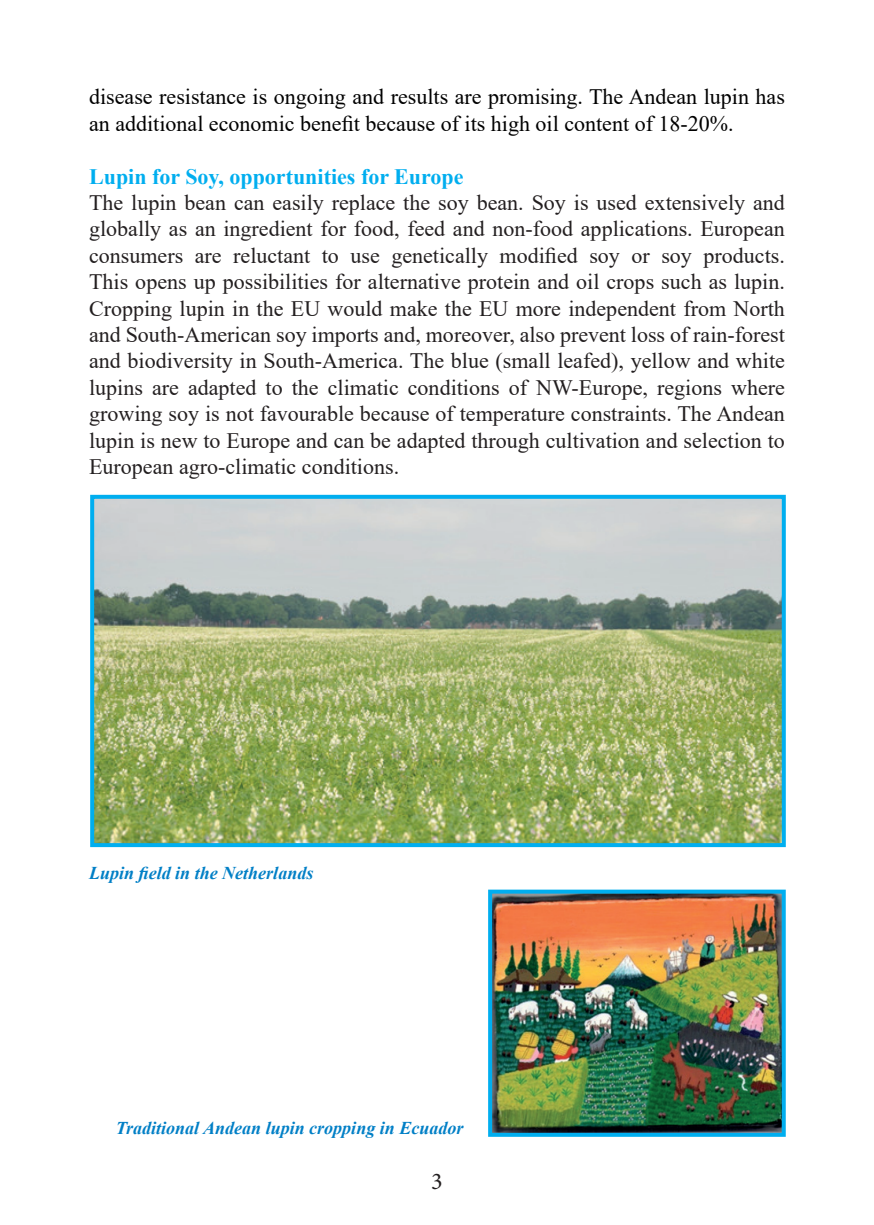
<style>
.page{position:relative;width:874px;height:1225px;background:#fff}
.page>*{position:absolute;margin:0;border:0;box-sizing:border-box;transform-origin:0 0}
.t1{font:24px "Minion Pro";color:#231f20}
.t2{font:22px/26.4px "Times New Roman";color:#231f20;text-align:justify}
.t3{font:22px/26.4px "Times New Roman";color:#000}
.t4{font:700 22px "Times New Roman";color:#00aeef}
.t5{font:italic 700 18px "Times New Roman";color:#007fc6}
</style>
<div class="page">
<img style="left:95px;top:500px;width:685px;height:342px">
<div style="left:90px;top:495px;width:695px;height:352px;border:4px solid #00aeef"></div>
<img style="left:493px;top:894px;width:287px;height:237px">
<div style="left:488px;top:889px;width:297px;height:247px;border:4px solid #00aeef"></div>
<p class="t3" style="left:89px;top:83px;width:697px">disease resistance is ongoing and results are promising. The Andean lupin has an additional economic benefit because of its high oil content of 18-20%.</p>
<p class="t4" style="left:89px;top:160px;width:376px">Lupin for Soy, opportunities for Europe</p>
<p class="t2" style="left:89px;top:189px;width:697px">The lupin bean can easily replace the soy bean. Soy is used extensively and globally as an ingredient for food, feed and non-food applications. European consumers are reluctant to use genetically modified soy or soy products.<br>This opens up possibilities for alternative protein and oil crops such as lupin.<br>Cropping lupin in the EU would make the EU more independent from North and South-American soy imports and, moreover, also prevent loss of rain-forest and biodiversity in South-America. The blue (small leafed), yellow and white lupins are adapted to the climatic conditions of NW-Europe, regions where growing soy is not favourable because of temperature constraints. The Andean lupin is new to Europe and can be adapted through cultivation and selection to European agro-climatic conditions.</p>
<p class="t5" style="left:89px;top:860px;width:226px">Lupin field in the Netherlands</p>
<p class="t5" style="left:116px;top:1115px;width:349px">Traditional Andean lupin cropping in Ecuador</p>
<p class="t1" style="left:431px;top:1165px;width:13px">3</p>
</div>
